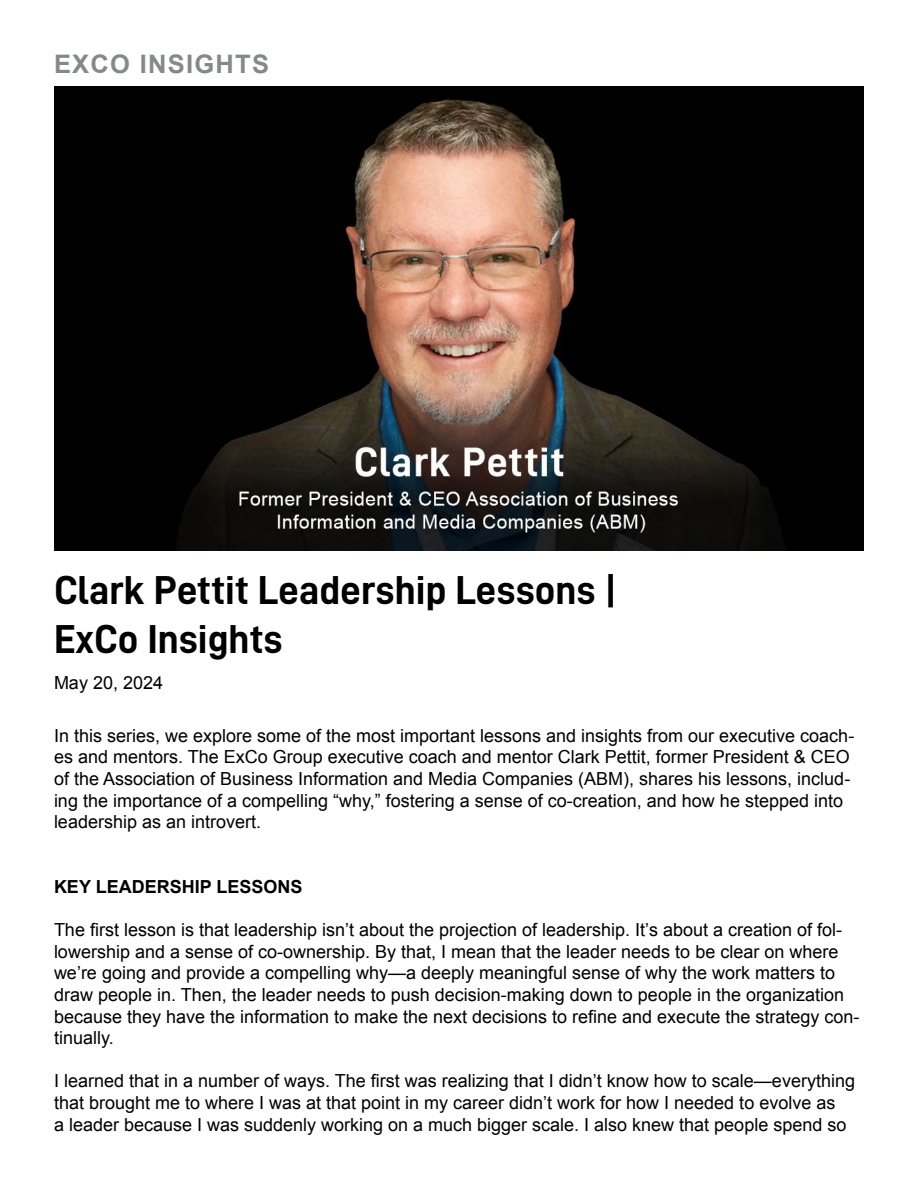
<style>
.page{position:relative;width:918px;height:1188px;background:#fff}
.page>*{position:absolute;margin:0;border:0;box-sizing:border-box;transform-origin:0 0}
.t1{font:40.5px/48.6px "D DIN Bold";color:#000}
.t2{font:700 25.5px "Arial";letter-spacing:.05em;color:#86888a}
.t3{font:18px/21.6px "Arial";color:#000}
.t4{font:700 18px "Arial";color:#000}
</style>
<div class="page">
<img style="left:54px;top:86px;width:810px;height:464px">
<h2 class="t2" style="left:54px;top:48px;width:217px">EXCO INSIGHTS</h2>
<h1 class="t1" style="left:54px;top:565px;width:564px">Clark Pettit Leadership Lessons |<br>ExCo Insights</h1>
<p class="t3" style="left:54px;top:672px;width:111px">May 20, 2024</p>
<p class="t3" style="left:54px;top:725px;width:802px">In this series, we explore some of the most important lessons and insights from our executive coach&shy;es and mentors. The ExCo Group executive coach and mentor Clark Pettit, former President &amp; CEO of the Association of Business Information and Media Companies (ABM), shares his lessons, includ&shy;ing the importance of a compelling “why,” fostering a sense of co-creation, and how he stepped into leadership as an introvert.</p>
<p class="t4" style="left:54px;top:875px;width:250px">KEY LEADERSHIP LESSONS</p>
<p class="t3" style="left:54px;top:919px;width:807px">The first lesson is that leadership isn’t about the projection of leadership. It’s about a creation of fol&shy;lowership and a sense of co-ownership. By that, I mean that the leader needs to be clear on where we’re going and provide a compelling why—a deeply meaningful sense of why the work matters to draw people in. Then, the leader needs to push decision-making down to people in the organization because they have the information to make the next decisions to refine and execute the strategy con&shy;tinually.</p>
<p class="t3" style="left:54px;top:1070px;width:803px">I learned that in a number of ways. The first was realizing that I didn’t know how to scale—everything that brought me to where I was at that point in my career didn’t work for how I needed to evolve as<br>a leader because I was suddenly working on a much bigger scale. I also knew that people spend so</p>
</div>
